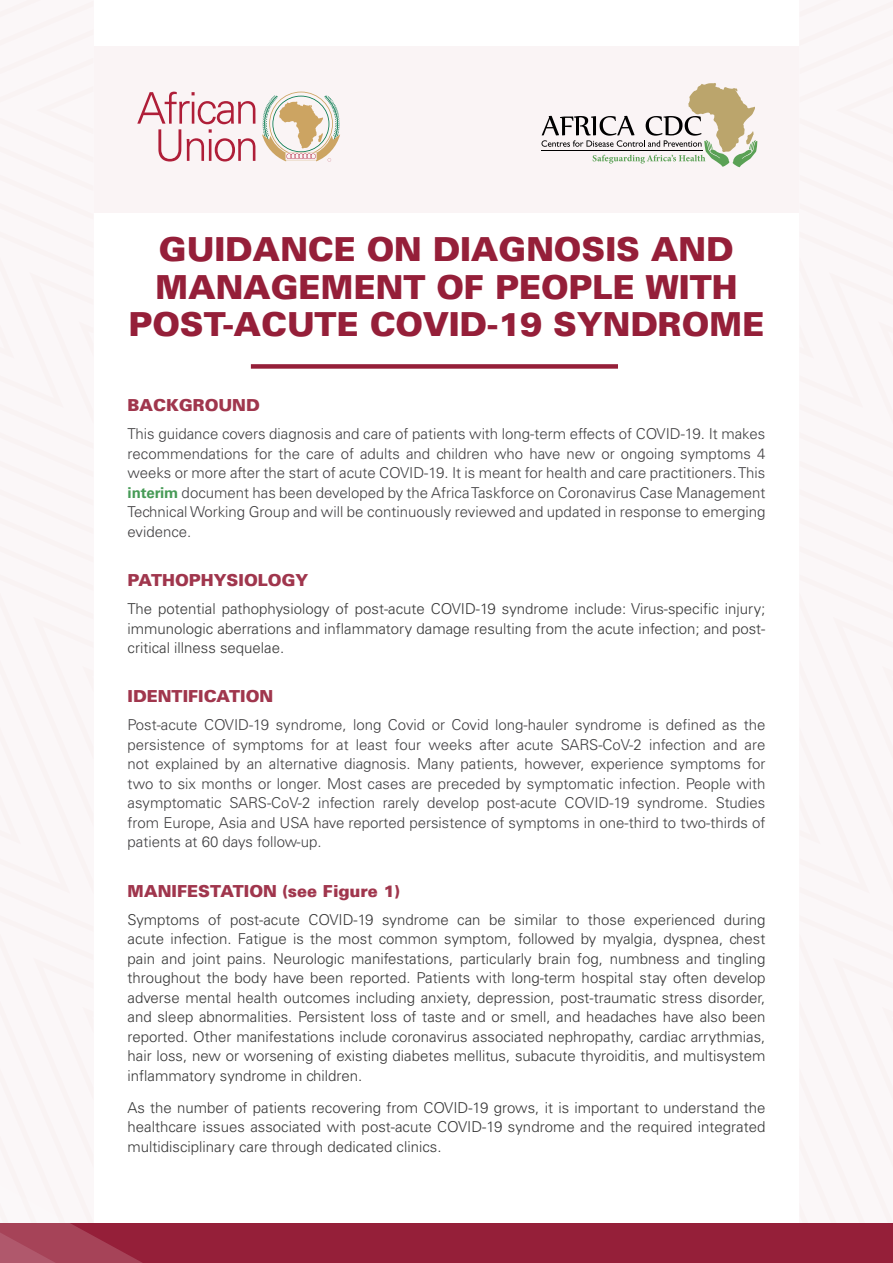
<style>
.page{position:relative;width:893px;height:1263px;background:#fff}
.page>*{position:absolute;margin:0;border:0;box-sizing:border-box;transform-origin:0 0}
.t1{font:900 33px/37.5px "Univers";color:#951f39;text-align:center}
.t2{font:900 16.5px "Univers";color:#a0364d}
.t3{font:300 15px/19.5px "Univers";color:#383838;text-align:justify}
.t4{font:300 15px/19.5px "Univers";color:#414042;text-align:justify}
.s1{font-weight:700;color:#479b57}
</style>
<div class="page">
<svg style="left:0;top:477px;width:93px;height:438px"></svg>
<svg style="left:0;top:0;width:93px;height:477px"></svg>
<svg style="left:800px;top:477px;width:93px;height:747px"></svg>
<svg style="left:800px;top:0;width:93px;height:477px"></svg>
<div style="left:0;top:1224px;width:893px;height:39px;background:#951f39"></div>
<svg style="left:0;top:915px;width:143px;height:348px"></svg>
<div style="left:94px;top:46px;width:705px;height:166px;background:#faf4f5"></div>
<svg style="left:541px;top:83px;width:216px;height:84px"></svg>
<svg style="left:137px;top:92px;width:118px;height:70px"></svg>
<svg style="left:262px;top:92px;width:78px;height:70px"></svg>
<div style="left:251px;top:364px;width:367px;height:5px;background:#951f39"></div>
<h1 class="t1" style="left:128px;top:229px;width:637px">GUIDANCE ON DIAGNOSIS AND<br>MANAGEMENT OF PEOPLE WITH<br>POST-ACUTE COVID-19 SYNDROME</h1>
<p class="t2" style="left:128px;top:394px;width:134px">BACKGROUND</p>
<p class="t4" style="left:128px;top:424px;width:639px">This guidance covers diagnosis and care of patients with long-term effects of COVID-19. It makes recommendations for the care of adults and children who have new or ongoing symptoms 4 weeks or more after the start of acute COVID-19. It is meant for health and care practitioners. This <span class="s1">interim</span> document has been developed by the Africa Taskforce on Coronavirus Case Management Technical Working Group and will be continuously reviewed and updated in response to emerging evidence.</p>
<p class="t2" style="left:128px;top:569px;width:182px">PATHOPHYSIOLOGY</p>
<p class="t3" style="left:128px;top:599px;width:639px">The potential pathophysiology of post-acute COVID-19 syndrome include: Virus-specific injury; immunologic aberrations and inflammatory damage resulting from the acute infection; and post&shy;critical illness sequelae.</p>
<p class="t2" style="left:128px;top:686px;width:147px">IDENTIFICATION</p>
<p class="t4" style="left:128px;top:715px;width:639px">Post-acute COVID-19 syndrome, long Covid or Covid long-hauler syndrome is defined as the persistence of symptoms for at least four weeks after acute SARS-CoV-2 infection and are not explained by an alternative diagnosis. Many patients, however, experience symptoms for two to six months or longer. Most cases are preceded by symptomatic infection. People with asymptomatic SARS-CoV-2 infection rarely develop post-acute COVID-19 syndrome. Studies from Europe, Asia and USA have reported persistence of symptoms in one-third to two-thirds of patients at 60 days follow-up.</p>
<p class="t2" style="left:128px;top:880px;width:274px">MANIFESTATION (see Figure 1)</p>
<p class="t3" style="left:128px;top:909px;width:639px">Symptoms of post-acute COVID-19 syndrome can be similar to those experienced during acute infection. Fatigue is the most common symptom, followed by myalgia, dyspnea, chest pain and joint pains. Neurologic manifestations, particularly brain fog, numbness and tingling throughout the body have been reported. Patients with long-term hospital stay often develop adverse mental health outcomes including anxiety, depression, post-traumatic stress disorder, and sleep abnormalities. Persistent loss of taste and or smell, and headaches have also been reported. Other manifestations include coronavirus associated nephropathy, cardiac arrythmias, hair loss, new or worsening of existing diabetes mellitus, subacute thyroiditis, and multisystem inflammatory syndrome in children.</p>
<p class="t3" style="left:128px;top:1098px;width:639px">As the number of patients recovering from COVID-19 grows, it is important to understand the healthcare issues associated with post-acute COVID-19 syndrome and the required integrated multidisciplinary care through dedicated clinics.</p>
</div>
